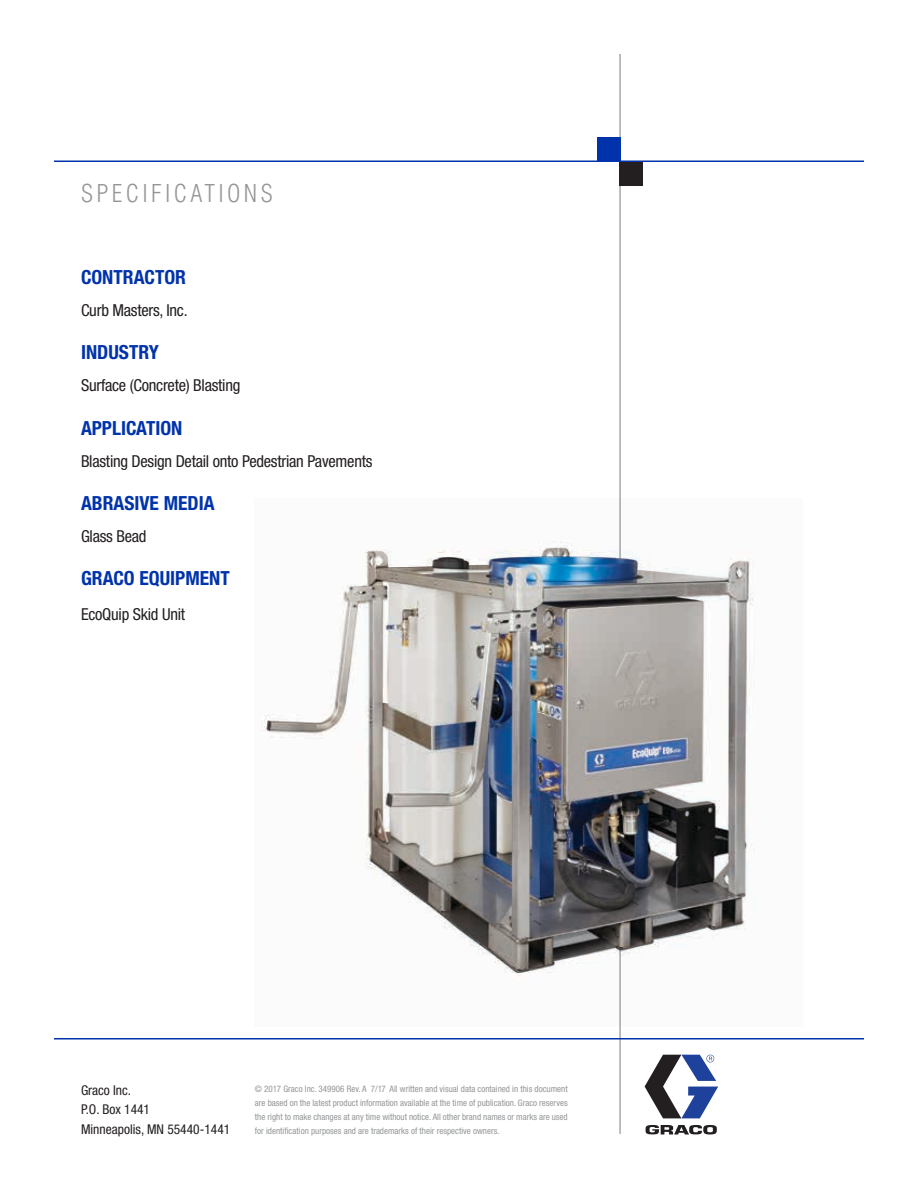
<style>
.page{position:relative;width:918px;height:1188px;background:#fff}
.page>*{position:absolute;margin:0;border:0;box-sizing:border-box;transform-origin:0 0}
.t1{font:300 condensed 24px "Helvetica LT Std";letter-spacing:.14em;color:#949698}
.t2{font:700 condensed 19.5px "Helvetica Neue LT Std";color:#0033ab}
.t3{font:condensed 16.5px "Helvetica Neue LT Std";letter-spacing:-.015em;color:#231f20}
.t4{font:condensed 13.5px/19.5px "Helvetica Neue LT Std";color:#231f20}
.t5{font:condensed 9px/14.2px "Helvetica Neue LT Std";color:#949698;text-align:justify}
</style>
<div class="page">
<svg style="left:645px;top:1055px;width:73px;height:63px"></svg>
<svg style="left:646px;top:1125px;width:71px;height:10px"></svg>
<hr style="left:619px;top:54px;width:2px;height:1080px;background:#a7a9ac">
<hr style="left:54px;top:160px;width:810px;height:2px;background:#0033ab">
<div style="left:619px;top:162px;width:24px;height:23px;background:#231f20"></div>
<div style="left:598px;top:137px;width:23px;height:24px;background:#0033ab"></div>
<hr style="left:54px;top:1038px;width:810px;height:2px;background:#0033ab">
<img style="left:267px;top:548px;width:478px;height:424px">
<h1 class="t1" style="left:81px;top:178px;width:193px">SPECIFICATIONS</h1>
<h2 class="t2" style="left:81px;top:265px;width:107px">CONTRACTOR</h2>
<h3 class="t3" style="left:81px;top:300px;width:108px">Curb Masters, Inc.</h3>
<h2 class="t2" style="left:81px;top:341px;width:80px">INDUSTRY</h2>
<h3 class="t3" style="left:81px;top:376px;width:161px">Surface (Concrete) Blasting</h3>
<h2 class="t2" style="left:81px;top:416px;width:103px">APPLICATION</h2>
<h3 class="t3" style="left:81px;top:451px;width:293px">Blasting Design Detail onto Pedestrian Pavements</h3>
<h2 class="t2" style="left:81px;top:491px;width:135px">ABRASIVE MEDIA</h2>
<h3 class="t3" style="left:81px;top:527px;width:67px">Glass Bead</h3>
<h2 class="t2" style="left:81px;top:567px;width:150px">GRACO EQUIPMENT</h2>
<h3 class="t3" style="left:81px;top:604px;width:106px">EcoQuip Skid Unit</h3>
<h3 class="t4" style="left:81px;top:1080px;width:151px">Graco Inc.<br>P.O. Box 1441<br>Minneapolis, MN 55440-1441</h3>
<p class="t5" style="left:255px;top:1081px;width:314px">© 2017 Graco Inc. 349906 Rev. A 7/17 All written and visual data contained in this document are based on the latest product information available at the time of publication. Graco reserves the right to make changes at any time without notice. All other brand names or marks are used for identification purposes and are trademarks of their respective owners.</p>
</div>
